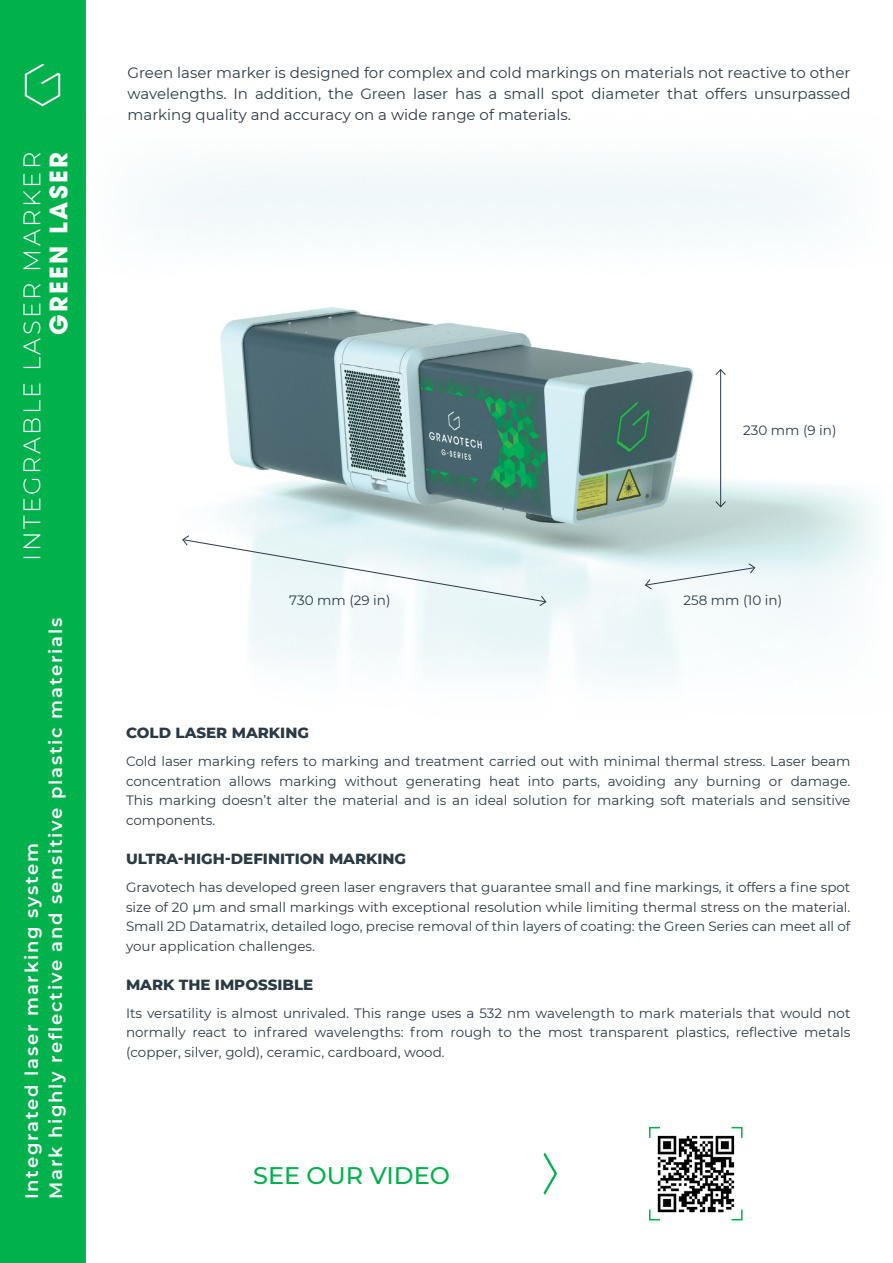
<style>
.page{position:relative;width:893px;height:1263px;background:#fff}
.page>*{position:absolute;margin:0;border:0;box-sizing:border-box;transform-origin:0 0}
.t1{font:300 24px "Montserrat";letter-spacing:.1em;color:#fff}
.t2{font:500 24px "Montserrat";color:#00b14c}
.t3{font:700 24px "Avant Garde";letter-spacing:.1em;color:#fff}
.t4{font:600 18px/24px "Montserrat";letter-spacing:.1em;color:#fff}
.t5{font:15px/21px "Montserrat";color:#2b3b46;text-align:justify}
.t6{font:800 15px "Montserrat";color:#2b3b46}
.t7{font:13.5px/19.5px "Montserrat";color:#2b3b46;text-align:justify}
</style>
<div class="page">
<div style="left:0;top:0;width:85px;height:1263px;background:#00b14c"></div>
<svg style="left:25px;top:64px;width:35px;height:42px"></svg>
<img style="left:85px;top:115px;width:791px;height:604px">
<svg style="left:544px;top:1152px;width:13px;height:43px"></svg>
<svg style="left:649px;top:1126px;width:11px;height:12px"></svg>
<svg style="left:649px;top:1209px;width:11px;height:12px"></svg>
<svg style="left:731px;top:1126px;width:12px;height:12px"></svg>
<svg style="left:731px;top:1209px;width:12px;height:12px"></svg>
<img style="left:655px;top:1133px;width:82px;height:81px">
<svg style="left:644px;top:563px;width:112px;height:27px"></svg>
<svg style="left:182px;top:535px;width:365px;height:72px"></svg>
<hr style="left:720px;top:370px;width:1px;height:137px;background:#2b3b46">
<svg style="left:715px;top:368px;width:11px;height:8px"></svg>
<svg style="left:715px;top:500px;width:11px;height:8px"></svg>
<h1 class="t1" style="left:16px;top:561px;width:410px;rotate:-90deg">INTEGRABLE LASER MARKER</h1>
<h1 class="t3" style="left:43px;top:335px;width:185px;rotate:-90deg">GREEN LASER</h1>
<h2 class="t4" style="left:19px;top:1199px;width:583px;rotate:-90deg">Integrated laser marking system<br>Mark highly reflective and sensitive plastic materials</h2>
<p class="t5" style="left:128px;top:62px;width:724px">Green laser marker is designed for complex and cold markings on materials not reactive to other wavelengths. In addition, the Green laser has a small spot diameter that offers unsurpassed marking quality and accuracy on a wide range of materials.</p>
<p class="t7" style="left:743px;top:420px;width:95px">230 mm (9 in)</p>
<p class="t7" style="left:289px;top:589px;width:103px">730 mm (29 in)</p>
<p class="t7" style="left:683px;top:589px;width:100px">258 mm (10 in)</p>
<p class="t6" style="left:126px;top:722px;width:184px">COLD LASER MARKING</p>
<p class="t7" style="left:126px;top:751px;width:726px">Cold laser marking refers to marking and treatment carried out with minimal thermal stress. Laser beam concentration allows marking without generating heat into parts, avoiding any burning or damage.<br>This marking doesn’t alter the material and is an ideal solution for marking soft materials and sensitive components.</p>
<p class="t6" style="left:126px;top:848px;width:282px">ULTRA-HIGH-DEFINITION MARKING</p>
<p class="t7" style="left:126px;top:877px;width:726px">Gravotech has developed green laser engravers that guarantee small and fine markings, it offers a fine spot size of 20 μm and small markings with exceptional resolution while limiting thermal stress on the material.<br>Small 2D Datamatrix, detailed logo, precise removal of thin layers of coating: the Green Series can meet all of your application challenges.</p>
<p class="t6" style="left:126px;top:973px;width:189px">MARK THE IMPOSSIBLE</p>
<p class="t7" style="left:126px;top:1003px;width:726px">Its versatility is almost unrivaled. This range uses a 532 nm wavelength to mark materials that would not normally react to infrared wavelengths: from rough to the most transparent plastics, reflective metals (copper, silver, gold), ceramic, cardboard, wood.</p>
<h1 class="t2" style="left:253px;top:1159px;width:198px">SEE OUR VIDEO</h1>
</div>
